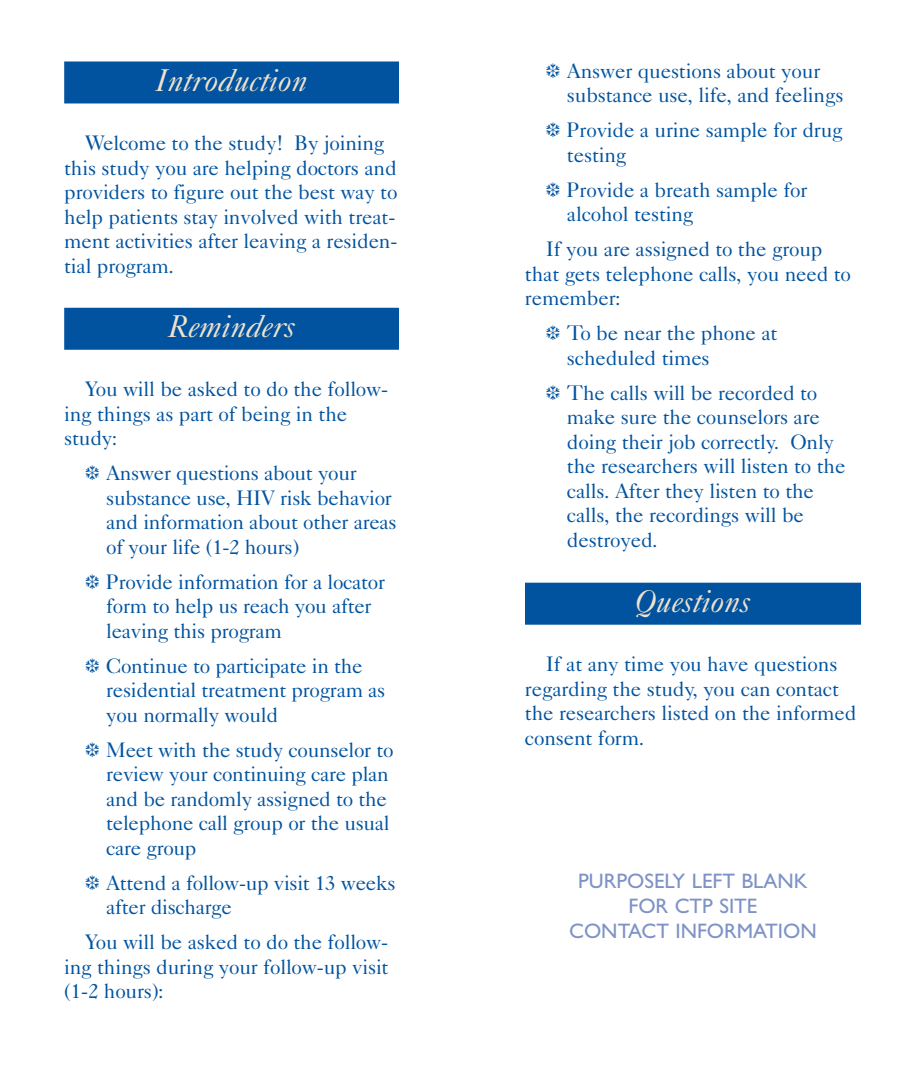
<style>
.page{position:relative;width:924px;height:1071px;background:#fff}
.page>*{position:absolute;margin:0;border:0;box-sizing:border-box;transform-origin:0 0}
.t1{font:italic 31.5px "Caslon Five Forty";color:#f0e2cc}
.t2{font:21px/24.5px "Caslon Five Forty";letter-spacing:-.01em;color:#0153a0}
.t3{font:21px/25.2px "Gill Sans";color:#7e92c6;text-align:center}
</style>
<div class="page">
<div style="left:64px;top:61px;width:335px;height:42px;background:#0153a0"></div>
<div style="left:64px;top:308px;width:335px;height:42px;background:#0153a0"></div>
<div style="left:525px;top:583px;width:336px;height:42px;background:#0153a0"></div>
<h1 class="t1" style="left:156px;top:68px;width:154px">Introduction</h1>
<p class="t2" style="left:64px;top:133px;width:335px;text-indent:21px">Welcome to the study! By joining this study you are helping doctors and providers to figure out the best way to help patients stay involved with treat&shy;ment activities after leaving a residen&shy;tial program.</p>
<h1 class="t1" style="left:168px;top:315px;width:129px">Reminders</h1>
<p class="t2" style="left:64px;top:379px;width:325px;text-indent:21px">You will be asked to do the follow&shy;ing things as part of being in the study:</p>
<p class="t2" style="left:106px;top:463px;width:292px;text-indent:-21px">❆ Answer questions about your substance use, HIV risk behavior and information about other areas of your life (1-2 hours)</p>
<p class="t2" style="left:106px;top:571px;width:280px;text-indent:-21px">❆ Provide information for a locator form to help us reach you after leaving this program</p>
<p class="t2" style="left:106px;top:655px;width:281px;text-indent:-21px">❆ Continue to participate in the residential treatment program as you normally would</p>
<p class="t2" style="left:106px;top:739px;width:289px;text-indent:-21px">❆ Meet with the study counselor to review your continuing care plan and be randomly assigned to the telephone call group or the usual care group</p>
<p class="t2" style="left:106px;top:872px;width:291px;text-indent:-21px">❆ Attend a follow-up visit 13 weeks after discharge</p>
<p class="t2" style="left:64px;top:932px;width:326px;text-align:justify;text-indent:21px">You will be asked to do the follow&shy;ing things during your follow-up visit (1-2 hours):</p>
<p class="t2" style="left:567px;top:60px;width:278px;text-indent:-21px">❆ Answer questions about your substance use, life, and feelings</p>
<p class="t2" style="left:567px;top:120px;width:277px;text-indent:-21px">❆ Provide a urine sample for drug testing</p>
<p class="t2" style="left:567px;top:179px;width:242px;text-indent:-21px">❆ Provide a breath sample for alcohol testing</p>
<p class="t2" style="left:525px;top:239px;width:328px;text-indent:21px">If you are assigned to the group that gets telephone calls, you need to remember:</p>
<p class="t2" style="left:567px;top:323px;width:212px;text-indent:-21px">❆ To be near the phone at scheduled times</p>
<p class="t2" style="left:567px;top:382px;width:280px;text-indent:-21px">❆ The calls will be recorded to make sure the counselors are doing their job correctly. Only the researchers will listen to the calls. After they listen to the calls, the recordings will be destroyed.</p>
<h1 class="t1" style="left:635px;top:590px;width:117px">Questions</h1>
<p class="t2" style="left:525px;top:654px;width:333px;text-indent:21px">If at any time you have questions regarding the study, you can contact the researchers listed on the informed consent form.</p>
<p class="t3" style="left:569px;top:870px;width:249px">PURPOSELY LEFT BLANK<br>FOR CTP SITE<br>CONTACT INFORMATION</p>
</div>
